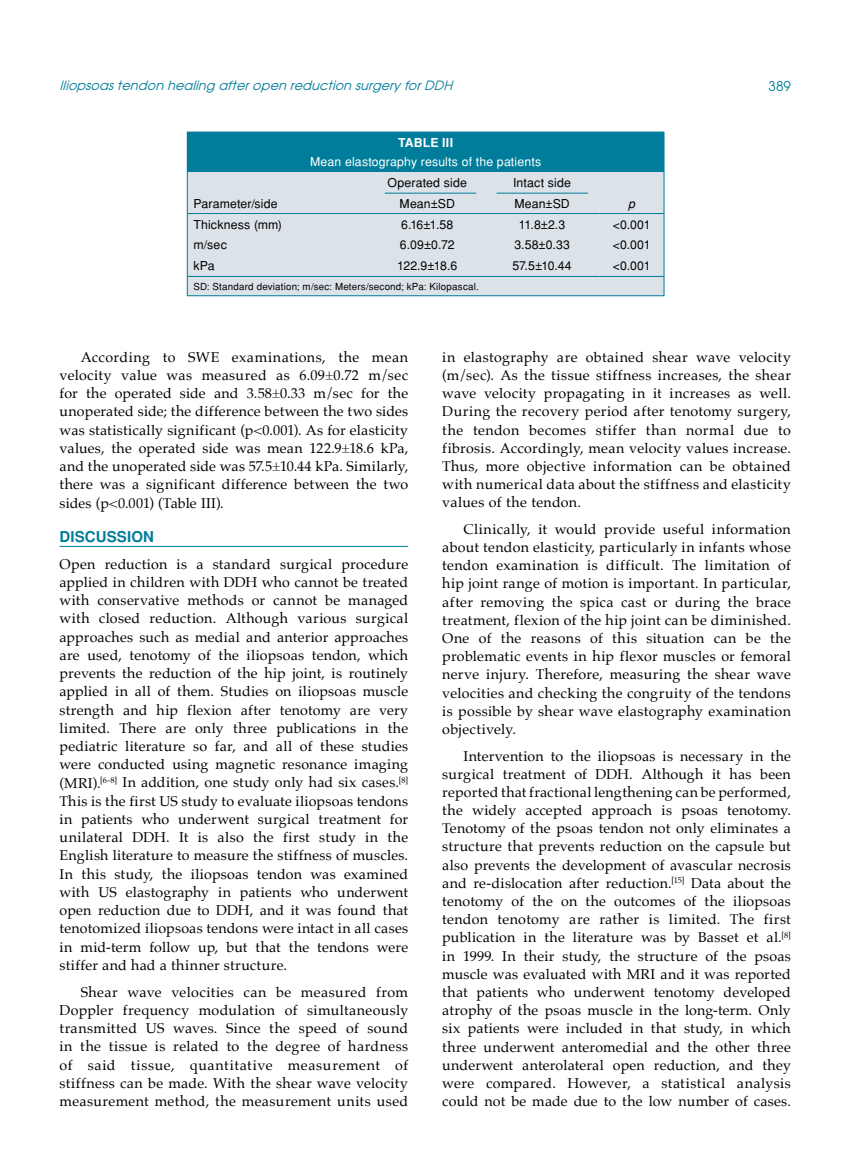
<style>
.page{position:relative;width:859px;height:1170px;background:#fff}
.page>*{position:absolute;margin:0;border:0;box-sizing:border-box;transform-origin:0 0}
.t1{font:700 15px "Helvetica Tr";letter-spacing:.01em;color:#007d9a}
.t2{font:14.25px/18.1px "Palatino";letter-spacing:.02em;color:#000;text-align:justify}
.t3{font:13.5px "Avant Garde Tr";color:#007d9a}
.t4{font:italic 12.75px "Avant Garde Tr";color:#007d9a}
.t5{font:12.3px "Helvetica Normal Tr";letter-spacing:.01em;color:#000}
.t6{font:12.3px "Helvetica Normal Tr";letter-spacing:.01em;color:#fff}
.t7{font:700 12.3px "Helvetica Tr";letter-spacing:.02em;color:#fff}
.t8{font:italic 12.3px "Helvetica Tr";color:#000}
.t9{font:9.75px "Helvetica Normal Tr";letter-spacing:.02em;color:#000}
</style>
<div class="page">
<hr style="left:60px;top:546px;width:348px;height:1px;background:#007d9a">
<div style="left:187px;top:132px;width:477px;height:164px;background:#dbe2e8"></div>
<div style="left:187px;top:132px;width:477px;height:39px;background:#007d9a"></div>
<hr style="left:187px;top:276px;width:183px;height:1px;background:#007d9a">
<hr style="left:370px;top:276px;width:115px;height:1px;background:#007d9a">
<hr style="left:485px;top:276px;width:114px;height:1px;background:#007d9a">
<hr style="left:599px;top:276px;width:65px;height:1px;background:#007d9a">
<hr style="left:187px;top:213px;width:183px;height:1px;background:#007d9a">
<hr style="left:370px;top:213px;width:115px;height:1px;background:#007d9a">
<hr style="left:485px;top:213px;width:114px;height:1px;background:#007d9a">
<hr style="left:599px;top:213px;width:65px;height:1px;background:#007d9a">
<div style="left:187px;top:132px;width:477px;height:164px;border:1px solid #007d9a"></div>
<hr style="left:385px;top:193px;width:91px;height:1px;background:#007d9a">
<hr style="left:497px;top:193px;width:91px;height:1px;background:#007d9a">
<p class="t4" style="left:60px;top:78px;width:398px">Iliopsoastendon healing afteropen reduction surgeryforDDH</p>
<p class="t3" style="left:768px;top:77px;width:24px">389</p>
<p class="t7" style="left:398px;top:135px;width:56px">Table III</p>
<p class="t6" style="left:310px;top:154px;width:232px">Mean elastography results of the patients</p>
<p class="t5" style="left:388px;top:175px;width:81px">Operated side</p>
<p class="t5" style="left:513px;top:175px;width:59px">Intact side</p>
<p class="t5" style="left:193px;top:196px;width:86px">Parameter/side</p>
<p class="t5" style="left:400px;top:196px;width:57px">Mean±SD</p>
<p class="t5" style="left:514px;top:196px;width:57px">Mean±SD</p>
<p class="t8" style="left:628px;top:196px;width:8px">p</p>
<p class="t5" style="left:193px;top:217px;width:90px">Thickness (mm)</p>
<p class="t5" style="left:401px;top:217px;width:54px">6.16±1.58</p>
<p class="t5" style="left:519px;top:217px;width:48px">11.8±2.3</p>
<p class="t5" style="left:613px;top:217px;width:39px">&lt;0.001</p>
<p class="t5" style="left:193px;top:238px;width:35px">m/sec</p>
<p class="t5" style="left:400px;top:238px;width:56px">6.09±0.72</p>
<p class="t5" style="left:514px;top:238px;width:57px">3.58±0.33</p>
<p class="t5" style="left:613px;top:238px;width:39px">&lt;0.001</p>
<p class="t5" style="left:193px;top:259px;width:23px">kPa</p>
<p class="t5" style="left:397px;top:259px;width:61px">122.9±18.6</p>
<p class="t5" style="left:512px;top:259px;width:61px">57.5±10.44</p>
<p class="t5" style="left:613px;top:259px;width:39px">&lt;0.001</p>
<p class="t9" style="left:193px;top:280px;width:287px">SD: Standard deviation; m/sec: Meters/second; kPa: Kilopascal.</p>
<p class="t2" style="left:60px;top:347px;width:350px;text-indent:21px">According to SWE examinations, the mean velocity value was measured as 6.09±0.72 m/sec for the operated side and 3.58±0.33 m/sec for the unoperated side; the difference between the two sides was statistically significant (p&lt;0.001). As for elasticity values, the operated side was mean 122.9±18.6 kPa, and the unoperated side was 57.5±10.44 kPa. Similarly, there was a significant difference between the two sides (p&lt;0.001) (Table III).</p>
<p class="t1" style="left:60px;top:527px;width:96px">DISCUSSION</p>
<p class="t2" style="left:60px;top:554px;width:350px">Open reduction is a standard surgical procedure applied in children with DDH who cannot be treated with conservative methods or cannot be managed with closed reduction. Although various surgical approaches such as medial and anterior approaches are used, tenotomy of the iliopsoas tendon, which prevents the reduction of the hip joint, is routinely applied in all of them. Studies on iliopsoas muscle strength and hip flexion after tenotomy are very limited. There are only three publications in the pediatric literature so far, and all of these studies were conducted using magnetic resonance imaging (MRI).<sup>[6-8]</sup> In addition, one study only had six cases.<sup>[8] </sup>This is the first US study to evaluate iliopsoas tendons in patients who underwent surgical treatment for unilateral DDH. It is also the first study in the English literature to measure the stiffness of muscles.<br>In this study, the iliopsoas tendon was examined with US elastography in patients who underwent open reduction due to DDH, and it was found that tenotomized iliopsoas tendons were intact in all cases in mid-term follow up, but that the tendons were stiffer and had a thinner structure.</p>
<p class="t2" style="left:60px;top:982px;width:350px;text-indent:21px">Shear wave velocities can be measured from Doppler frequency modulation of simultaneously transmitted US waves. Since the speed of sound in the tissue is related to the degree of hardness of said tissue, quantitative measurement of stiffness can be made. With the shear wave velocity measurement method, the measurement units used</p>
<p class="t2" style="left:442px;top:348px;width:350px">in elastography are obtained shear wave velocity (m/sec). As the tissue stiffness increases, the shear wave velocity propagating in it increases as well.<br>During the recovery period after tenotomy surgery, the tendon becomes stiffer than normal due to fibrosis. Accordingly, mean velocity values increase.<br>Thus, more objective information can be obtained with numerical data about the stiffness and elasticity values of the tendon.</p>
<p class="t2" style="left:442px;top:520px;width:350px;text-indent:21px">Clinically, it would provide useful information about tendon elasticity, particularly in infants whose tendon examination is difficult. The limitation of hip joint range of motion is important. In particular, after removing the spica cast or during the brace treatment, flexion of the hip joint can be diminished.<br>One of the reasons of this situation can be the problematic events in hip flexor muscles or femoral nerve injury. Therefore, measuring the shear wave velocities and checking the congruity of the tendons is possible by shear wave elastography examination objectively.</p>
<p class="t2" style="left:442px;top:746px;width:350px;text-indent:21px">Intervention to the iliopsoas is necessary in the surgical treatment of DDH. Although it has been reported that fractional lengthening can be performed, the widely accepted approach is psoas tenotomy.<br>Tenotomy of the psoas tendon not only eliminates a structure that prevents reduction on the capsule but also prevents the development of avascular necrosis and re-dislocation after reduction.<sup>[15]</sup> Data about the tenotomy of the on the outcomes of the iliopsoas tendon tenotomy are rather is limited. The first publication in the literature was by Basset et al.<sup>[8] </sup>in 1999. In their study, the structure of the psoas muscle was evaluated with MRI and it was reported that patients who underwent tenotomy developed atrophy of the psoas muscle in the long-term. Only six patients were included in that study, in which three underwent anteromedial and the other three underwent anterolateral open reduction, and they were compared. However, a statistical analysis could not be made due to the low number of cases.</p>
</div>
